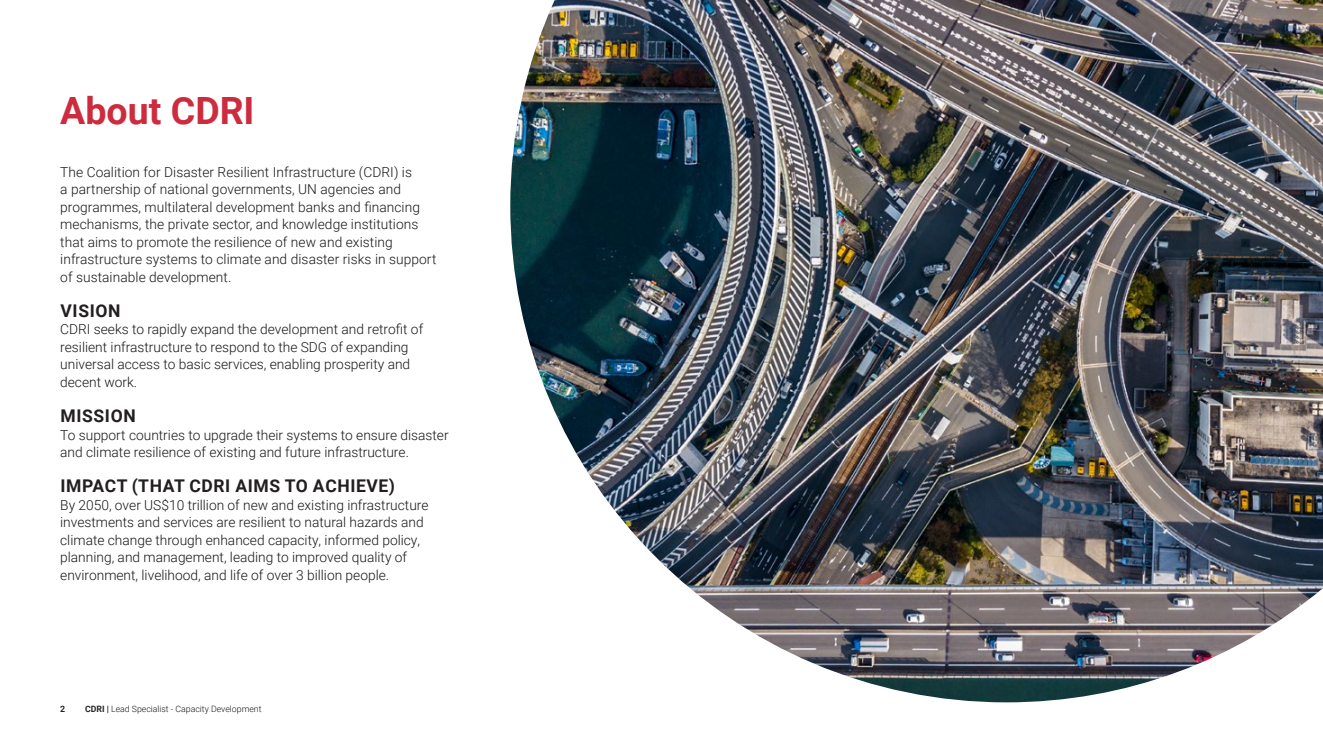
<style>
.page{position:relative;width:1323px;height:745px;background:#fff}
.page>*{position:absolute;margin:0;border:0;box-sizing:border-box;transform-origin:0 0}
.t1{font:700 37.5px "Roboto";color:#cd2b3e}
.t2{font:700 17.5px "Roboto";letter-spacing:.035em;color:#231f20}
.t3{font:300 13.75px/17.5px "Roboto";color:#171717}
.t4{font:300 8.75px "Roboto";color:#171717}
.t5{font:700 8.75px "Roboto";color:#282526}
.s1{font-weight:700;color:#282526}
</style>
<div class="page">
<img style="left:510px;top:0;width:813px;height:702px">
<h2 class="t1" style="left:60px;top:84px;width:196px">About CDRI</h2>
<p class="t3" style="left:60px;top:162px;width:378px">The Coalition for Disaster Resilient Infrastructure (CDRI) is<br>a partnership of national governments, UN agencies and programmes, multilateral development banks and financing mechanisms, the private sector, and knowledge institutions that aims to promote the resilience of new and existing infrastructure systems to climate and disaster risks in support of sustainable development.</p>
<h3 class="t2" style="left:61px;top:298px;width:61px">VISION</h3>
<p class="t3" style="left:60px;top:320px;width:364px">CDRI seeks to rapidly expand the development and retrofit of resilient infrastructure to respond to the SDG of expanding universal access to basic services, enabling prosperity and decent work.</p>
<h3 class="t2" style="left:61px;top:403px;width:77px">MISSION</h3>
<p class="t3" style="left:60px;top:425px;width:390px">To support countries to upgrade their systems to ensure disaster and climate resilience of existing and future infrastructure.</p>
<h3 class="t2" style="left:61px;top:473px;width:336px">IMPACT (THAT CDRI AIMS TO ACHIEVE)</h3>
<p class="t3" style="left:60px;top:495px;width:370px">By 2050, over US$10 trillion of new and existing infrastructure investments and services are resilient to natural hazards and climate change through enhanced capacity, informed policy, planning, and management, leading to improved quality of environment, livelihood, and life of over 3 billion people.</p>
<p class="t5" style="left:60px;top:701px;width:7px">2</p>
<p class="t4" style="left:85px;top:701px;width:178px"><span class="s1">CDRI |</span> Lead Specialist - Capacity Development</p>
</div>
